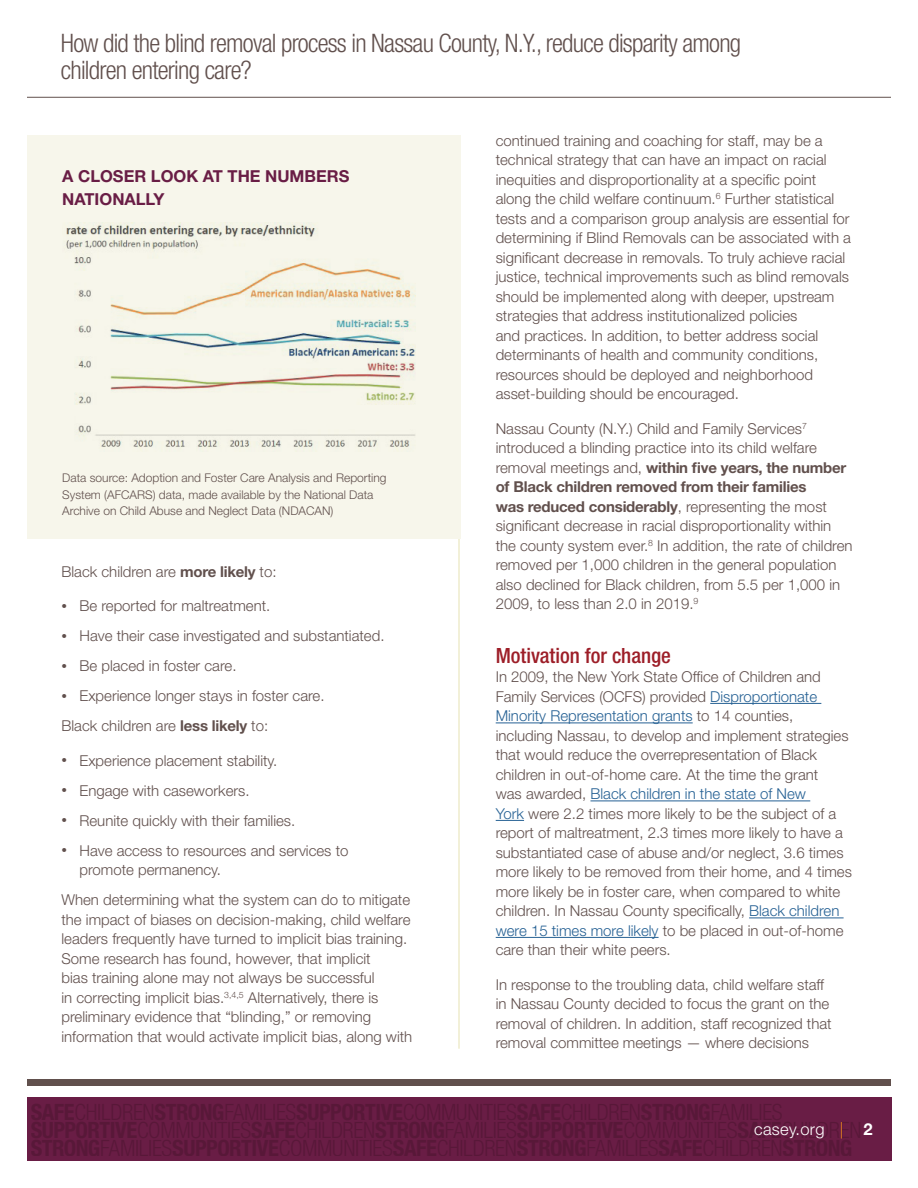
<style>
.page{position:relative;width:918px;height:1188px;background:#fff}
.page>*{position:absolute;margin:0;border:0;box-sizing:border-box;transform-origin:0 0}
.t1{font:300 condensed 25.5px/27px "Helvetica Neue LT Std";letter-spacing:-.03em;color:#61504d}
.Head_2{font:500 condensed 21px "Helvetica Neue LT Std";color:#9d1e28}
.box_head{font:700 16.5px/22.5px "Helvetica Neue LT Std";color:#691d45}
.t2{font:300 16.5px "Helvetica Neue LT Std";letter-spacing:.02em;color:#fff}
.body{font:300 15px/19.5px "Helvetica Neue LT Std";color:#61504d}
.box_body{font:300 12px/16.5px "Helvetica Neue LT Std";color:#61504d}
.s1{font-weight:700}
.s2{font-size:11.25px}
.s3{color:#266194}
.s4{color:#f28a20}
</style>
<div class="page">
<div style="left:27px;top:1098px;width:864px;height:63px;background:#691d45"></div>
<div style="left:27px;top:1079px;width:864px;height:7px;background:#61504d"></div>
<hr style="left:27px;top:97px;width:864px;height:1px;background:#61504d">
<hr style="left:459px;top:135px;width:1px;height:914px;background:#e6e2b2">
<hr style="left:710px;top:703px;width:111px;height:1px;background:#266194">
<hr style="left:496px;top:723px;width:197px;height:1px;background:#266194">
<hr style="left:590px;top:801px;width:220px;height:1px;background:#266194">
<svg style="left:496px;top:820px;width:28px;height:1px"></svg>
<hr style="left:749px;top:918px;width:95px;height:1px;background:#266194">
<hr style="left:496px;top:937px;width:163px;height:1px;background:#266194">
<div style="left:27px;top:135px;width:433px;height:404px;background:#f7f6eb"></div>
<img style="left:66px;top:222px;width:350px;height:227px">
<h1 class="t1" style="left:61px;top:30px;width:682px">How did the blind removal process in Nassau County, N.Y., reduce disparity among children entering care?</h1>
<p class="box_head" style="left:62px;top:165px;width:289px">A CLOSER LOOK AT THE NUMBERS<br>NATIONALLY</p>
<p class="box_body" style="left:62px;top:470px;width:326px">Data source: Adoption and Foster Care Analysis and Reporting<br>System (AFCARS) data, made available by the National Data<br>Archive on Child Abuse and Neglect Data (NDACAN)</p>
<p class="body" style="left:62px;top:561px;width:217px">Black children are <span class="s1">more likely</span> to:</p>
<p class="body" style="left:62px;top:596px;width:210px"><span class="s2">•</span> Be reported for maltreatment.</p>
<p class="body" style="left:62px;top:626px;width:325px"><span class="s2">•</span> Have their case investigated and substantiated.</p>
<p class="body" style="left:62px;top:656px;width:177px"><span class="s2">•</span> Be placed in foster care.</p>
<p class="body" style="left:62px;top:686px;width:265px"><span class="s2">•</span> Experience longer stays in foster care.</p>
<p class="body" style="left:62px;top:716px;width:208px">Black children are <span class="s1">less likely</span> to:</p>
<p class="body" style="left:62px;top:750px;width:217px"><span class="s2">•</span> Experience placement stability.</p>
<p class="body" style="left:62px;top:780px;width:190px"><span class="s2">•</span> Engage with caseworkers.</p>
<p class="body" style="left:62px;top:810px;width:235px"><span class="s2">•</span> Reunite quickly with their families.</p>
<p class="body" style="left:80px;top:840px;width:270px;text-indent:-18px"><span class="s2">•</span> Have access to resources and services to promote permanency.</p>
<p class="body" style="left:62px;top:890px;width:352px">When determining what the system can do to mitigate the impact of biases on decision-making, child welfare leaders frequently have turned to implicit bias training.<br>Some research has found, however, that implicit<br>bias training alone may not always be successful<br>in correcting implicit bias.<sup>3,4,5</sup> Alternatively, there is preliminary evidence that “blinding,” or removing information that would activate implicit bias, along with</p>
<p class="body" style="left:496px;top:130px;width:357px">continued training and coaching for staff, may be a technical strategy that can have an impact on racial inequities and disproportionality at a specific point along the child welfare continuum.<sup>6</sup> Further statistical tests and a comparison group analysis are essential for determining if Blind Removals can be associated with a significant decrease in removals. To truly achieve racial justice, technical improvements such as blind removals should be implemented along with deeper, upstream strategies that address institutionalized policies<br>and practices. In addition, to better address social determinants of health and community conditions, resources should be deployed and neighborhood asset-building should be encouraged.</p>
<p class="body" style="left:496px;top:418px;width:358px">Nassau County (N.Y.) Child and Family Services<sup>7 </sup>introduced a blinding practice into its child welfare removal meetings and, <span class="s1">within five years, the number of Black children removed from their families<br>was reduced considerably</span>, representing the most significant decrease in racial disproportionality within the county system ever.<sup>8</sup> In addition, the rate of children removed per 1,000 children in the general population also declined for Black children, from 5.5 per 1,000 in 2009, to less than 2.0 in 2019.<sup>9</sup></p>
<p class="Head_2" style="left:496px;top:643px;width:177px">Motivation for change</p>
<p class="body" style="left:496px;top:667px;width:358px">In 2009, the New York State Office of Children and Family Services (OCFS) provided <span class="s3">Disproportionate Minority Representation grants</span> to 14 counties, including Nassau, to develop and implement strategies that would reduce the overrepresentation of Black children in out-of-home care. At the time the grant<br>was awarded, <span class="s3">Black children in the state of New<br>York</span> were 2.2 times more likely to be the subject of a report of maltreatment, 2.3 times more likely to have a substantiated case of abuse and/or neglect, 3.6 times more likely to be removed from their home, and 4 times more likely be in foster care, when compared to white children. In Nassau County specifically, <span class="s3">Black children were 15 times more likely</span> to be placed in out-of-home care than their white peers.</p>
<p class="body" style="left:496px;top:975px;width:337px">In response to the troubling data, child welfare staff in Nassau County decided to focus the grant on the removal of children. In addition, staff recognized that removal committee meetings — where decisions</p>
<p class="t2" style="left:754px;top:1119px;width:120px">casey.org <span class="s4">|</span> <span class="s1">2</span></p>
</div>
